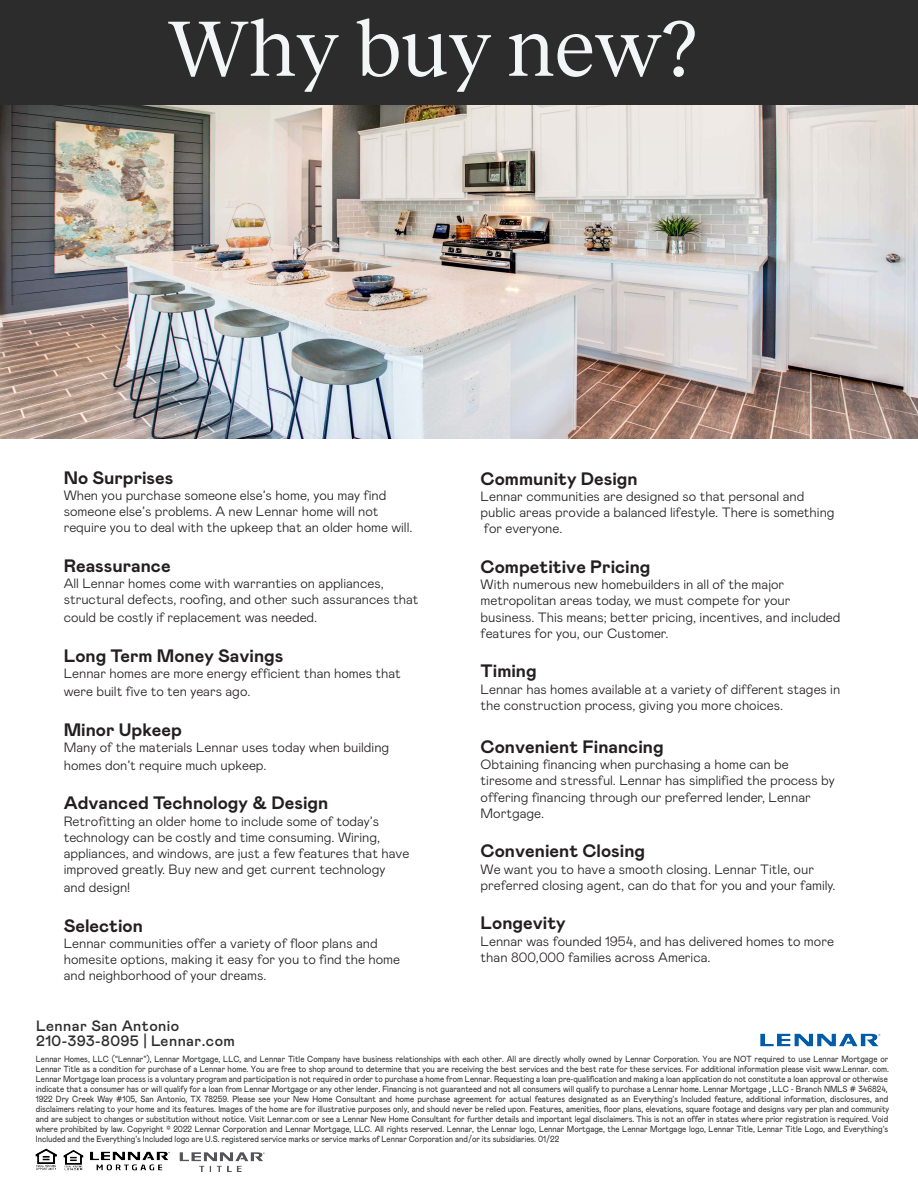
<style>
.page{position:relative;width:918px;height:1188px;background:#fff}
.page>*{position:absolute;margin:0;border:0;box-sizing:border-box;transform-origin:0 0}
.t1{font:81px "Reckless";color:#f3f6f7}
.t2{font:700 18px "Mabry Pro";color:#231f20}
.t3{font:500 15px/15px "Mabry Pro";letter-spacing:.03em;color:#2b2c2b}
.t4{font:300 13.5px/16.2px "Mabry Pro";color:#231f20}
.t5{font:8.85px/10.1px "Mabry Pro";color:#2b2c2c;scale:.89 1}
</style>
<div class="page">
<img style="left:0;top:105px;width:918px;height:333px">
<div style="left:0;top:0;width:918px;height:105px;background:#2b2c2b"></div>
<img style="left:760px;top:1033px;width:121px;height:14px">
<img style="left:77px;top:1152px;width:21px;height:19px">
<img style="left:35px;top:1148px;width:42px;height:23px">
<img style="left:86px;top:1151px;width:84px;height:19px">
<img style="left:179px;top:1152px;width:86px;height:20px">
<h1 class="t1" style="left:168px;top:-10px;width:530px">Why buy new?</h1>
<h2 class="t2" style="left:64px;top:465px;width:111px">No Surprises</h2>
<h3 class="t4" style="left:64px;top:486px;width:350px">When you purchase someone else’s home, you may find someone else’s problems. A new Lennar home will not require you to deal with the upkeep that an older home will.</h3>
<h2 class="t2" style="left:64px;top:553px;width:108px">Reassurance</h2>
<h3 class="t4" style="left:64px;top:574px;width:356px">All Lennar homes come with warranties on appliances, structural defects, roofing, and other such assurances that</h3>
<h3 class="t4" style="left:64px;top:609px;width:255px">could be costly if replacement was needed.</h3>
<h2 class="t2" style="left:64px;top:643px;width:221px">Long Term Money Savings</h2>
<h3 class="t4" style="left:64px;top:664px;width:339px;line-height:18px">Lennar homes are more energy efficient than homes that were built five to ten years ago.</h3>
<h2 class="t2" style="left:64px;top:717px;width:120px">Minor Upkeep</h2>
<h3 class="t4" style="left:64px;top:737px;width:327px;line-height:18px">Many of the materials Lennar uses today when building homes don’t require much upkeep.</h3>
<h2 class="t2" style="left:64px;top:790px;width:266px">Advanced Technology &amp; Design</h2>
<h3 class="t4" style="left:64px;top:812px;width:347px">Retrofitting an older home to include some of today’s technology can be costly and time consuming. Wiring, appliances, and windows, are just a few features that have improved greatly. Buy new and get current technology</h3>
<h3 class="t4" style="left:64px;top:879px;width:68px">and design!</h3>
<h2 class="t2" style="left:64px;top:913px;width:81px">Selection</h2>
<h3 class="t4" style="left:64px;top:934px;width:338px">Lennar communities offer a variety of floor plans and homesite options, making it easy for you to find the home and neighborhood of your dreams.</h3>
<h3 class="t3" style="left:36px;top:1017px;width:200px">Lennar San Antonio<br>210-393-8095 | Lennar.com</h3>
<h2 class="t2" style="left:481px;top:466px;width:159px">Community Design</h2>
<h3 class="t4" style="left:481px;top:487px;width:356px">Lennar communities are designed so that personal and public areas provide a balanced lifestyle. There is something for everyone.</h3>
<h2 class="t2" style="left:481px;top:554px;width:171px">Competitive Pricing</h2>
<h3 class="t4" style="left:481px;top:576px;width:361px">With numerous new homebuilders in all of the major metropolitan areas today, we must compete for your business. This means; better pricing, incentives, and included features for you, our Customer.</h3>
<h2 class="t2" style="left:481px;top:658px;width:58px">Timing</h2>
<h3 class="t4" style="left:481px;top:680px;width:361px">Lennar has homes available at a variety of different stages in the construction process, giving you more choices.</h3>
<h2 class="t2" style="left:481px;top:734px;width:185px">Convenient Financing</h2>
<h3 class="t4" style="left:481px;top:756px;width:356px">Obtaining financing when purchasing a home can be tiresome and stressful. Lennar has simplified the process by offering financing through our preferred lender, Lennar Mortgage.</h3>
<h2 class="t2" style="left:481px;top:838px;width:166px">Convenient Closing</h2>
<h3 class="t4" style="left:481px;top:860px;width:356px">We want you to have a smooth closing. Lennar Title, our preferred closing agent, can do that for you and your family.</h3>
<h2 class="t2" style="left:481px;top:910px;width:87px">Longevity</h2>
<h3 class="t4" style="left:481px;top:932px;width:355px">Lennar was founded 1954, and has delivered homes to more than 800,000 families across America.</h3>
<p class="t5" style="left:36px;top:1054px;width:961px">Lennar Homes, LLC (“Lennar”), Lennar Mortgage, LLC, and Lennar Title Company have business relationships with each other. All are directly wholly owned by Lennar Corporation. You are NOT required to use Lennar Mortgage or Lennar Title as a condition for purchase of a Lennar home. You are free to shop around to determine that you are receiving the best services and the best rate for these services. For additional information please visit www.Lennar. com.<br>Lennar Mortgage loan process is a voluntary program and participation is not required in order to purchase a home from Lennar. Requesting a loan pre-qualification and making a loan application do not constitute a loan approval or otherwise indicate that a consumer has or will qualify for a loan from Lennar Mortgage or any other lender. Financing is not guaranteed and not all consumers will qualify to purchase a Lennar home. Lennar Mortgage , LLC - Branch NMLS # 346824, 1922 Dry Creek Way #105, San Antonio, TX 78259. Please see your New Home Consultant and home purchase agreement for actual features designated as an Everything’s Included feature, additional information, disclosures, and disclaimers relating to your home and its features. Images of the home are for illustrative purposes only, and should never be relied upon. Features, amenities, floor plans, elevations, square footage and designs vary per plan and community and are subject to changes or substitution without notice. Visit Lennar.com or see a Lennar New Home Consultant for further details and important legal disclaimers. This is not an offer in states where prior registration is required. Void where prohibited by law. Copyright © 2022 Lennar Corporation and Lennar Mortgage, LLC. All rights reserved. Lennar, the Lennar logo, Lennar Mortgage, the Lennar Mortgage logo, Lennar Title, Lennar Title Logo, and Everything’s Included and the Everything’s Included logo are U.S. registered service marks or service marks of Lennar Corporation and/or its subsidiaries. 01/22</p>
</div>
